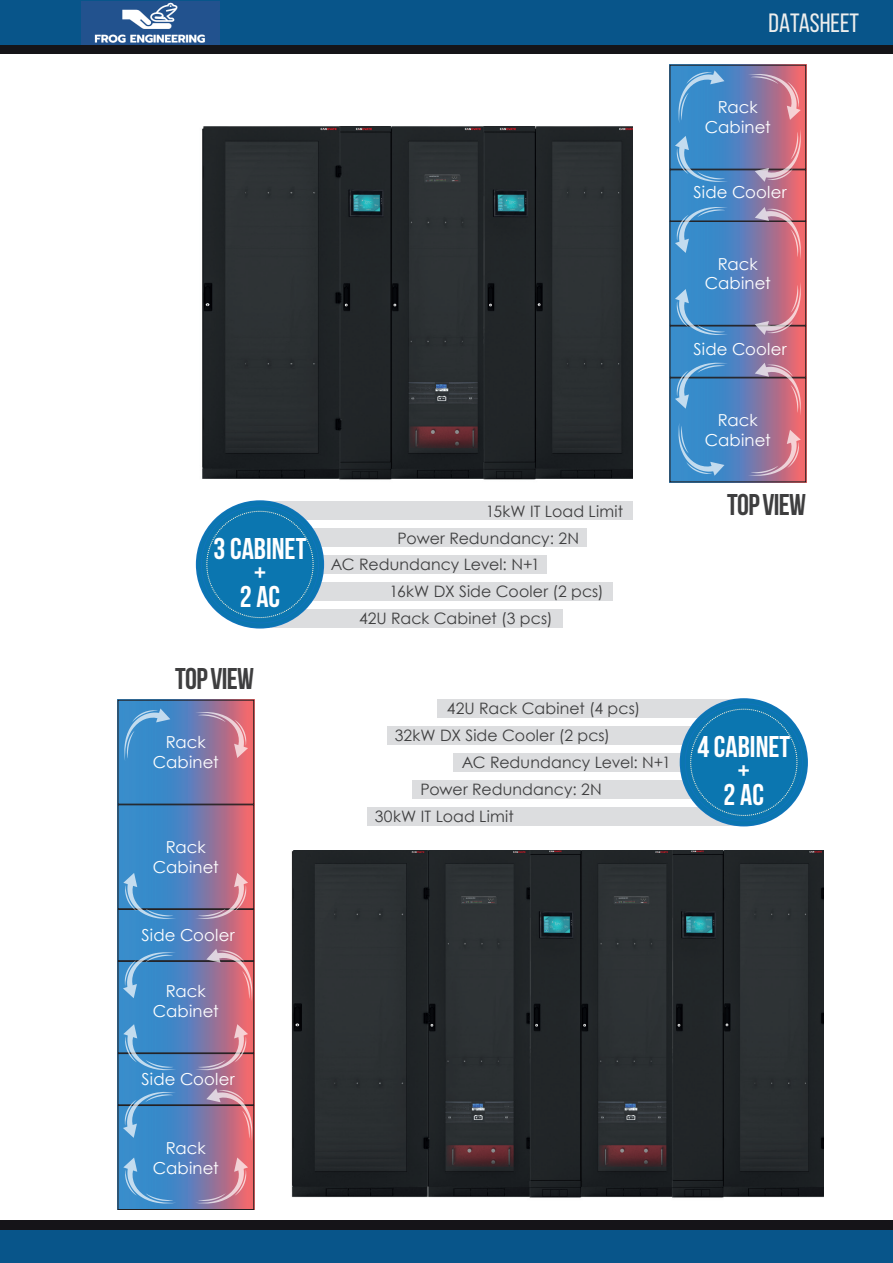
<style>
.page{position:relative;width:893px;height:1263px;background:#fff}
.page>*{position:absolute;margin:0;border:0;box-sizing:border-box;transform-origin:0 0}
.t1{font:30px/24px "Bebas Neue";color:#fff;text-align:center}
.t2{font:30px "Bebas Neue";letter-spacing:-.025em;color:#3e3e3f}
.t3{font:26.4px "Bebas Neue";color:#edeeed}
.t4{font:16.5px/19.8px "Century Gothic";letter-spacing:.005em;color:#fff;text-align:center}
.t5{font:15.75px/26.8px "Century Gothic";letter-spacing:.005em;color:#3e3e3f}
</style>
<div class="page">
<div style="left:0;top:0;width:893px;height:45px;background:#08558a"></div>
<div style="left:0;top:45px;width:893px;height:8px;background:#151418"></div>
<div style="left:0;top:1228px;width:893px;height:35px;background:#08558a"></div>
<div style="left:0;top:1220px;width:893px;height:10px;background:#151418"></div>
<img style="left:202px;top:127px;width:430px;height:353px">
<img style="left:120px;top:702px;width:132px;height:506px">
<div style="left:118px;top:1053px;width:136px;height:52px;border:1px solid #231f20"></div>
<div style="left:118px;top:909px;width:136px;height:52px;border:1px solid #231f20"></div>
<div style="left:118px;top:1105px;width:136px;height:105px;border:1px solid #231f20"></div>
<div style="left:118px;top:961px;width:136px;height:92px;border:1px solid #231f20"></div>
<div style="left:118px;top:804px;width:136px;height:105px;border:1px solid #231f20"></div>
<div style="left:118px;top:700px;width:136px;height:104px;border:1px solid #231f20"></div>
<svg style="left:195px;top:873px;width:53px;height:46px"></svg>
<svg style="left:195px;top:1024px;width:53px;height:46px"></svg>
<svg style="left:195px;top:1157px;width:53px;height:47px"></svg>
<svg style="left:123px;top:952px;width:53px;height:46px"></svg>
<svg style="left:123px;top:1091px;width:53px;height:47px"></svg>
<svg style="left:123px;top:873px;width:53px;height:46px"></svg>
<svg style="left:123px;top:1024px;width:53px;height:46px"></svg>
<svg style="left:123px;top:1157px;width:53px;height:47px"></svg>
<svg style="left:206px;top:949px;width:47px;height:53px"></svg>
<svg style="left:206px;top:1088px;width:47px;height:53px"></svg>
<svg style="left:124px;top:708px;width:46px;height:53px"></svg>
<svg style="left:195px;top:712px;width:53px;height:46px"></svg>
<img style="left:672px;top:67px;width:132px;height:413px">
<div style="left:670px;top:169px;width:136px;height:52px;border:1px solid #231f20"></div>
<div style="left:670px;top:326px;width:136px;height:52px;border:1px solid #231f20"></div>
<div style="left:670px;top:221px;width:136px;height:105px;border:1px solid #231f20"></div>
<div style="left:670px;top:65px;width:136px;height:104px;border:1px solid #231f20"></div>
<div style="left:670px;top:378px;width:136px;height:104px;border:1px solid #231f20"></div>
<svg style="left:755px;top:129px;width:46px;height:53px"></svg>
<svg style="left:755px;top:282px;width:46px;height:53px"></svg>
<svg style="left:755px;top:207px;width:46px;height:53px"></svg>
<svg style="left:755px;top:363px;width:46px;height:53px"></svg>
<svg style="left:678px;top:70px;width:46px;height:53px"></svg>
<svg style="left:678px;top:423px;width:46px;height:53px"></svg>
<svg style="left:748px;top:74px;width:53px;height:46px"></svg>
<svg style="left:748px;top:430px;width:53px;height:46px"></svg>
<svg style="left:675px;top:136px;width:53px;height:46px"></svg>
<svg style="left:675px;top:289px;width:53px;height:46px"></svg>
<svg style="left:675px;top:207px;width:53px;height:46px"></svg>
<svg style="left:675px;top:362px;width:53px;height:47px"></svg>
<img style="left:291px;top:850px;width:533px;height:348px">
<div style="left:271px;top:609px;width:291px;height:18px;background:#dcdddf"></div>
<div style="left:257px;top:555px;width:289px;height:19px;background:#dcdddf"></div>
<div style="left:276px;top:582px;width:336px;height:18px;background:#dcdddf"></div>
<div style="left:251px;top:528px;width:336px;height:19px;background:#dcdddf"></div>
<div style="left:260px;top:501px;width:372px;height:19px;background:#dcdddf"></div>
<svg style="left:196px;top:500px;width:128px;height:128px"></svg>
<div style="left:437px;top:699px;width:309px;height:19px;background:#dcdddf"></div>
<div style="left:453px;top:753px;width:290px;height:18px;background:#dcdddf"></div>
<div style="left:387px;top:726px;width:336px;height:18px;background:#dcdddf"></div>
<div style="left:413px;top:780px;width:336px;height:18px;background:#dcdddf"></div>
<div style="left:367px;top:807px;width:372px;height:18px;background:#dcdddf"></div>
<svg style="left:680px;top:698px;width:128px;height:128px"></svg>
<img style="left:81px;top:1px;width:138px;height:44px">
<h2 class="t3" style="left:768px;top:8px;width:92px">DATASHEET</h2>
<h1 class="t1" style="left:214px;top:536px;width:94px">3 CABINET +<br>2 AC</h1>
<h1 class="t2" style="left:175px;top:662px;width:80px">TOP VIEW</h1>
<p class="t4" style="left:153px;top:732px;width:67px">Rack<br>Cabinet</p>
<p class="t4" style="left:153px;top:837px;width:67px">Rack<br>Cabinet</p>
<p class="t4" style="left:142px;top:925px;width:95px">Side Cooler</p>
<p class="t4" style="left:153px;top:981px;width:67px">Rack<br>Cabinet</p>
<p class="t4" style="left:142px;top:1069px;width:95px">Side Cooler</p>
<p class="t4" style="left:153px;top:1138px;width:67px">Rack<br>Cabinet</p>
<p class="t5" style="left:486px;top:497px;width:139px">15kW IT Load Limit</p>
<p class="t5" style="left:398px;top:524px;width:183px">Power Redundancy: 2N</p>
<p class="t5" style="left:390px;top:551px;width:216px;text-indent:-59px">AC Redundancy Level: N+1<br>16kW DX Side Cooler (2 pcs)</p>
<p class="t5" style="left:359px;top:605px;width:195px">42U Rack Cabinet (3 pcs)</p>
<p class="t5" style="left:447px;top:695px;width:195px">42U Rack Cabinet (4 pcs)</p>
<p class="t5" style="left:462px;top:749px;width:211px">AC Redundancy Level: N+1</p>
<p class="t5" style="left:395px;top:722px;width:217px">32kW DX Side Cooler (2 pcs)</p>
<p class="t5" style="left:375px;top:776px;width:229px;text-indent:46px">Power Redundancy: 2N<br>30kW IT Load Limit</p>
<p class="t4" style="left:705px;top:97px;width:67px">Rack<br>Cabinet</p>
<p class="t4" style="left:694px;top:182px;width:95px">Side Cooler</p>
<p class="t4" style="left:705px;top:253px;width:67px">Rack<br>Cabinet</p>
<p class="t4" style="left:694px;top:338px;width:95px">Side Cooler</p>
<p class="t4" style="left:705px;top:410px;width:67px">Rack<br>Cabinet</p>
<h1 class="t2" style="left:727px;top:488px;width:80px">TOP VIEW</h1>
<h1 class="t1" style="left:697px;top:734px;width:94px">4 CABINET +<br>2 AC</h1>
</div>
